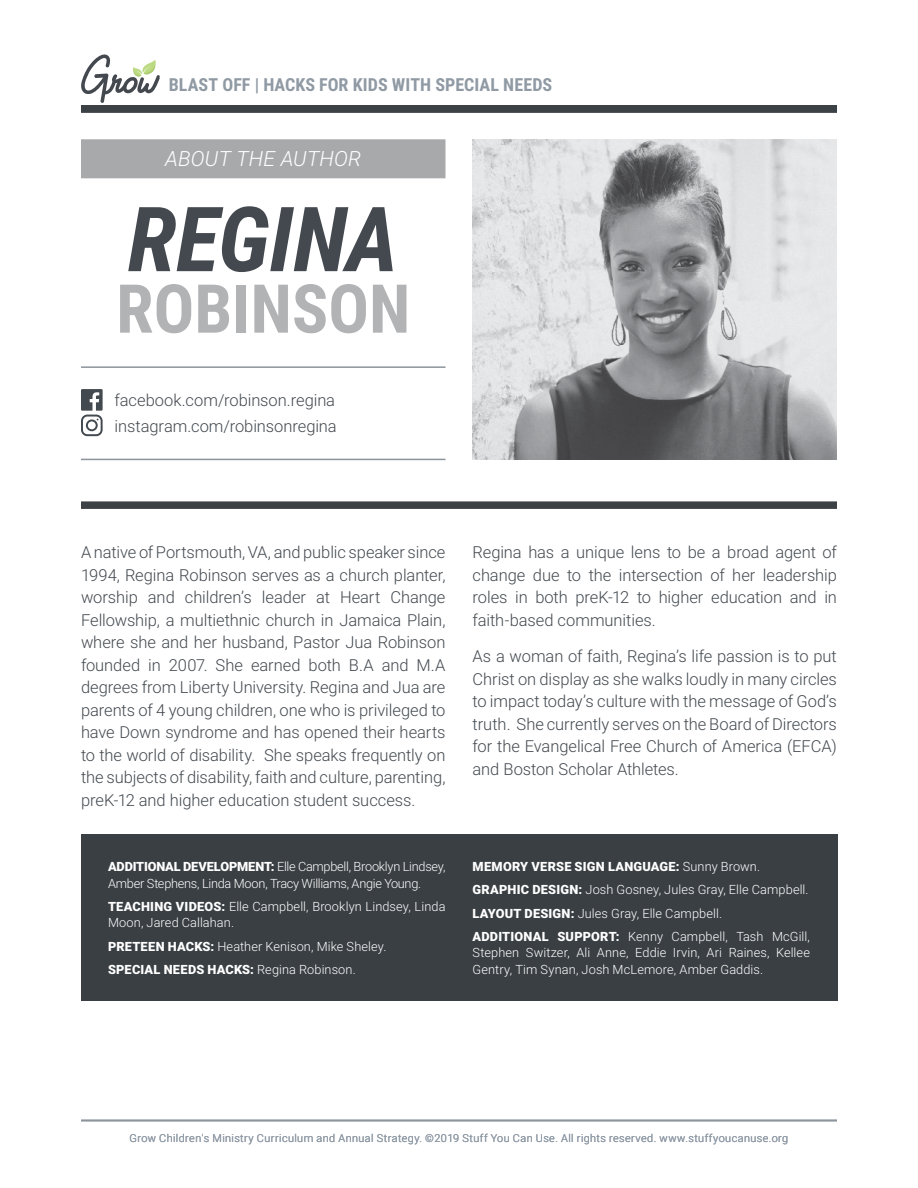
<style>
.page{position:relative;width:918px;height:1188px;background:#fff}
.page>*{position:absolute;margin:0;border:0;box-sizing:border-box;transform-origin:0 0}
.t1{font:italic 700 90px "Roboto Condensed";letter-spacing:-.005em;color:#44494f}
.t2{font:700 67.5px "Roboto Condensed";color:#b2b3b5}
.t3{font:italic 300 21px "Roboto";letter-spacing:.01em;color:#fff}
.t4{font:700 18px "Roboto Condensed";letter-spacing:.005em;color:#909aa4}
.t5{font:300 16.5px/22.5px "Roboto";letter-spacing:-.005em;color:#42494f;text-align:justify}
.t6{font:300 16.5px "Roboto";letter-spacing:-.005em;color:#44494f}
.t7{font:300 12.75px/23.2px "Roboto";letter-spacing:.005em;color:#fff}
.t8{font:300 12.75px/16.5px "Roboto";letter-spacing:-.02em;color:#fff}
.t9{font:300 10.8px "Roboto";letter-spacing:.04em;color:#8e99a5}
.s1{font-weight:900}
</style>
<div class="page">
<svg style="left:81px;top:54px;width:79px;height:49px"></svg>
<div style="left:81px;top:105px;width:756px;height:7px;background:#3c4145"></div>
<hr style="left:81px;top:1120px;width:756px;height:1px;background:#8c949d">
<div style="left:81px;top:834px;width:756px;height:167px;background:#3a3f43"></div>
<div style="left:81px;top:139px;width:365px;height:39px;background:#a7a9ab"></div>
<hr style="left:81px;top:366px;width:365px;height:2px;background:#8c949d">
<hr style="left:81px;top:459px;width:365px;height:1px;background:#8c949d">
<div style="left:81px;top:501px;width:756px;height:8px;background:#3c4145"></div>
<svg style="left:81px;top:389px;width:22px;height:47px"></svg>
<img style="left:472px;top:139px;width:365px;height:321px">
<p class="t4" style="left:169px;top:78px;width:385px">BLAST OFF | HACKS FOR KIDS WITH SPECIAL NEEDS</p>
<p class="t3" style="left:165px;top:149px;width:197px">ABOUT THE AUTHOR</p>
<h1 class="t1" style="left:128px;top:187px;width:272px">REGINA</h1>
<h2 class="t2" style="left:116px;top:284px;width:296px">ROBINSON</h2>
<p class="t6" style="left:115px;top:393px;width:222px">facebook.com/robinson.regina</p>
<p class="t5" style="left:115px;top:416px;width:224px">instagram.com/robinsonregina</p>
<p class="t5" style="left:81px;top:542px;width:366px">A native of Portsmouth, VA, and public speaker since 1994, Regina Robinson serves as a church planter, worship and children’s leader at Heart Change Fellowship, a multiethnic church in Jamaica Plain, where she and her husband, Pastor Jua Robinson founded in 2007. She earned both B.A and M.A degrees from Liberty University. Regina and Jua are parents of 4 young children, one who is privileged to have Down syndrome and has opened their hearts to the world of disability. She speaks frequently on the subjects of disability, faith and culture, parenting, preK-12 and higher education student success.</p>
<p class="t5" style="left:472px;top:543px;width:366px">Regina has a unique lens to be a broad agent of change due to the intersection of her leadership roles in both preK-12 to higher education and in faith-based communities.</p>
<p class="t5" style="left:472px;top:646px;width:366px">As a woman of faith, Regina’s life passion is to put Christ on display as she walks loudly in many circles to impact today’s culture with the message of God’s truth. She currently serves on the Board of Directors for the Evangelical Free Church of America (EFCA) and Boston Scholar Athletes.</p>
<p class="t8" style="left:108px;top:859px;width:339px"><span class="s1">ADDITIONAL DEVELOPMENT:</span> Elle Campbell, Brooklyn Lindsey,<br>Amber Stephens, Linda Moon, Tracy Williams, Angie Young.</p>
<p class="t7" style="left:108px;top:899px;width:339px;line-height:16.5px"><span class="s1">TEACHING VIDEOS:</span> Elle Campbell, Brooklyn Lindsey, Linda<br>Moon, Jared Callahan.</p>
<p class="t7" style="left:108px;top:935px;width:280px"><span class="s1">PRETEEN HACKS:</span> Heather Kenison, Mike Sheley.<br><span class="s1">SPECIAL NEEDS HACKS:</span> Regina Robinson.</p>
<p class="t7" style="left:473px;top:856px;width:339px"><span class="s1">MEMORY VERSE SIGN LANGUAGE:</span> Sunny Brown.<br><span class="s1">GRAPHIC DESIGN:</span> Josh Gosney, Jules Gray, Elle Campbell.<br><span class="s1">LAYOUT DESIGN:</span> Jules Gray, Elle Campbell.<br><span class="s1">ADDITIONAL SUPPORT:</span> Kenny Campbell, Tash McGill,</p>
<p class="t7" style="left:473px;top:945px;width:339px;line-height:16.5px">Stephen Switzer, Ali Anne, Eddie Irvin, Ari Raines, Kellee<br>Gentry, Tim Synan, Josh McLemore, Amber Gaddis.</p>
<p class="t9" style="left:130px;top:1134px;width:660px">Grow Children's Ministry Curriculum and Annual Strategy. ©2019 Stuff You Can Use. All rights reserved. www.stuffyoucanuse.org</p>
</div>
